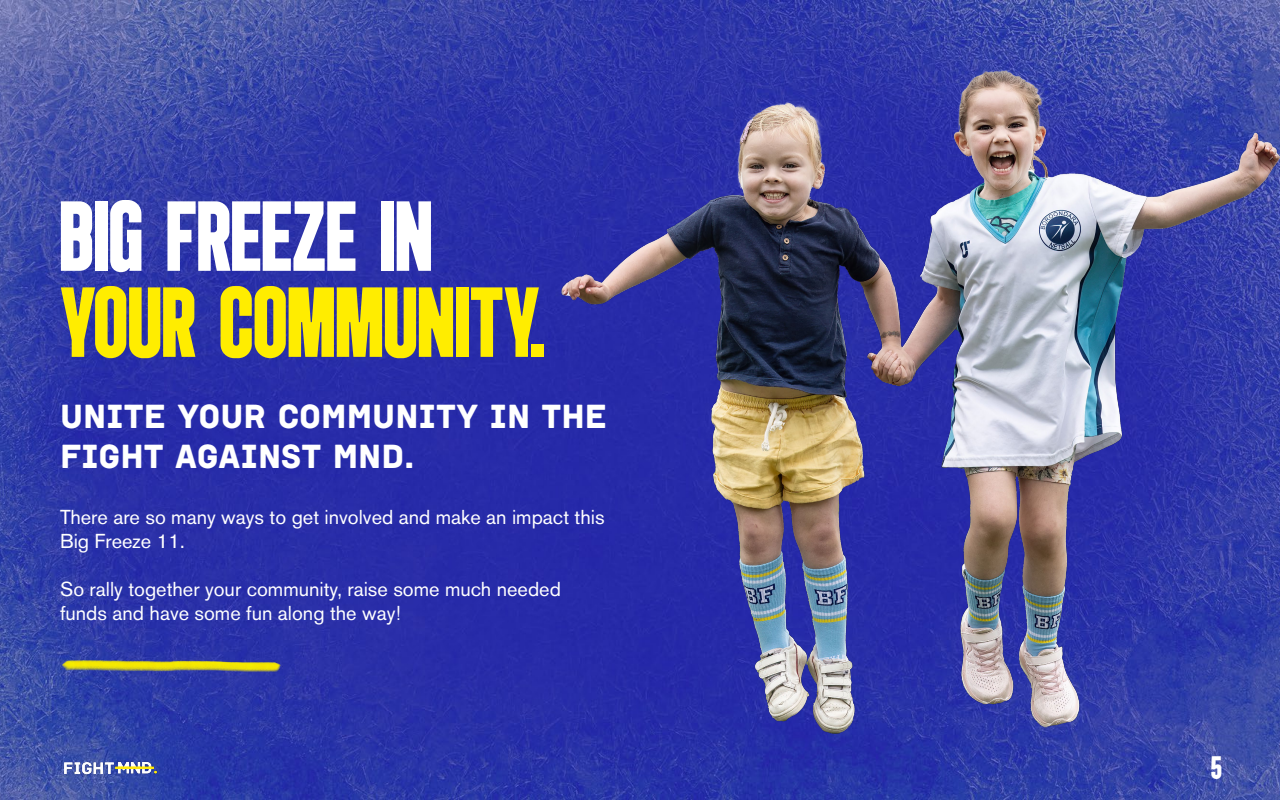
<style>
.page{position:relative;width:1280px;height:800px;background:#fff}
.page>*{position:absolute;margin:0;border:0;box-sizing:border-box;transform-origin:0 0}
.t1{font:90px "Bigger Display";letter-spacing:.01em;color:#ffed00}
.t2{font:90px "Bigger Display";letter-spacing:.01em;color:#fff}
.t3{font:34px/40px "Institut W00";color:#fff}
.t4{font:29px "Bigger Display";color:#fff}
.t5{font:20px/24px "Akzidenz Grotesk BE";color:#fff}
</style>
<div class="page">
<img style="left:0;top:0;width:1280px;height:800px">
<img style="left:60px;top:740px;width:100px;height:56px">
<img style="left:53px;top:649px;width:234px;height:46px">
<img style="left:562px;top:66px;width:718px;height:668px">
<h1 class="t2" style="left:60px;top:200px;width:373px">BIG FREEZE IN</h1>
<h1 class="t1" style="left:60px;top:286px;width:486px">YOUR COMMUNITY.</h1>
<h2 class="t3" style="left:60px;top:397px;width:549px">UNITE YOUR COMMUNITY IN THE<br>FIGHT AGAINST MND.</h2>
<p class="t5" style="left:60px;top:505px;width:546px">There are so many ways to get involved and make an impact this<br>Big Freeze 11.</p>
<p class="t5" style="left:60px;top:577px;width:502px">So rally together your community, raise some much needed funds and have some fun along the way!</p>
<h3 class="t4" style="left:1211px;top:756px;width:12px">5</h3>
</div>
